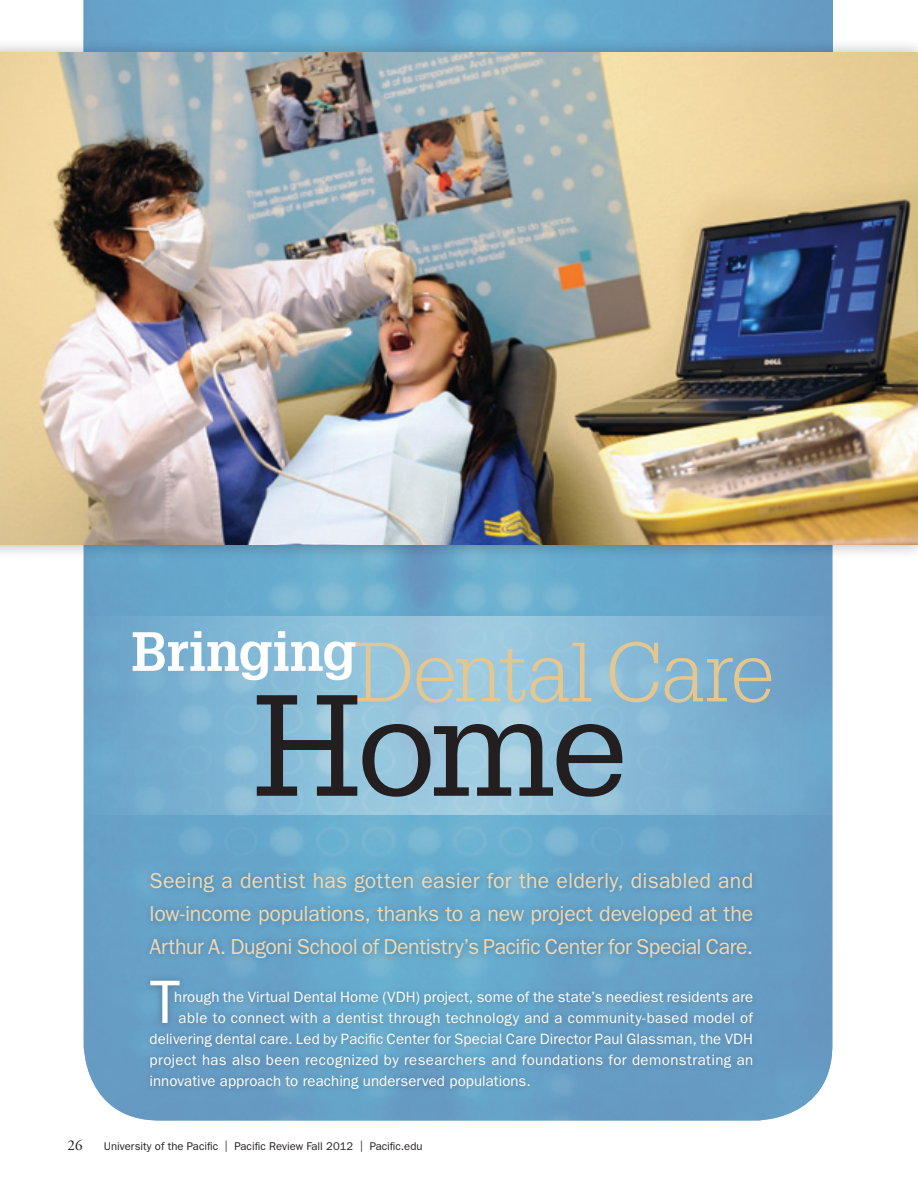
<style>
.page{position:relative;width:918px;height:1188px;background:#fff}
.page>*{position:absolute;margin:0;border:0;box-sizing:border-box;transform-origin:0 0}
.t1{font:133.35px "Glypha LT Std";color:#231f20;scale:1.05 1}
.t2{font:300 82.05px "Glypha LT Std";letter-spacing:-.015em;color:#e4c790;scale:1.05 1}
.t3{font:61.5px "ITC Franklin Gothic Std";color:#fff}
.t4{font:700 53.85px "Glypha LT Std";letter-spacing:-.01em;color:#fff}
.t5{font:21.75px/33px "ITC Franklin Gothic Std";letter-spacing:-.02em;color:#eedab7;text-align:justify}
.t6{font:15px "ITC Franklin Gothic Std";letter-spacing:.01em;color:#fff}
.t7{font:15px "ITC Franklin Gothic Std";letter-spacing:.03em;color:#fff}
.t8{font:15px "Adobe Garamond Pro";color:#231f20}
.t9{font:11.25px "ITC Franklin Gothic Std";color:#231f20}
.s1{font-size:140.4px}
</style>
<div class="page">
<img style="left:84px;top:0;width:748px;height:38px">
<img style="left:84px;top:560px;width:748px;height:560px">
<svg style="left:83px;top:616px;width:378px;height:199px;background:#87bad6"></svg>
<svg style="left:461px;top:616px;width:372px;height:199px;background:#86b8d5"></svg>
<div style="left:143px;top:866px;width:617px;height:230px;background:#231f20;opacity:.33"></div>
<svg style="left:353px;top:643px;width:5px;height:3px"></svg>
<div style="left:0;top:38px;width:918px;height:522px;background:#231f20;opacity:.37"></div>
<img style="left:0;top:53px;width:918px;height:491px">
<h3 class="t4" style="left:131px;top:618px;width:226px">Bringing</h3>
<h2 class="t2" style="left:355px;top:626px;width:400px">Dental Care</h2>
<h1 class="t1" style="left:252px;top:668px;width:359px"><span class="s1">H</span>ome</h1>
<h3 class="t5" style="left:150px;top:864px;width:605px">Seeing a dentist has gotten easier for the elderly, disabled and low-income populations, thanks to a new project developed at the Arthur A. Dugoni School of Dentistry’s Pacific Center for Special Care.</h3>
<h3 class="t3" style="left:150px;top:967px;width:32px">T</h3>
<p class="t6" style="left:174px;top:988px;width:581px">hrough the Virtual Dental Home (VDH) project, some of the state’s neediest residents are</p>
<p class="t6" style="left:179px;top:1009px;width:576px">able to connect with a dentist through technology and a community-based model of</p>
<p class="t6" style="left:150px;top:1030px;width:605px">delivering dental care. Led by Pacific Center for Special Care Director Paul Glassman, the VDH</p>
<p class="t7" style="left:150px;top:1051px;width:605px">project has also been recognized by researchers and foundations for demonstrating an</p>
<p class="t6" style="left:150px;top:1072px;width:383px">innovative approach to reaching underserved populations.</p>
<p class="t8" style="left:68px;top:1136px;width:16px">26</p>
<p class="t9" style="left:104px;top:1139px;width:320px">University of the Pacific | Pacific Review Fall 2012 | Pacific.edu</p>
</div>
